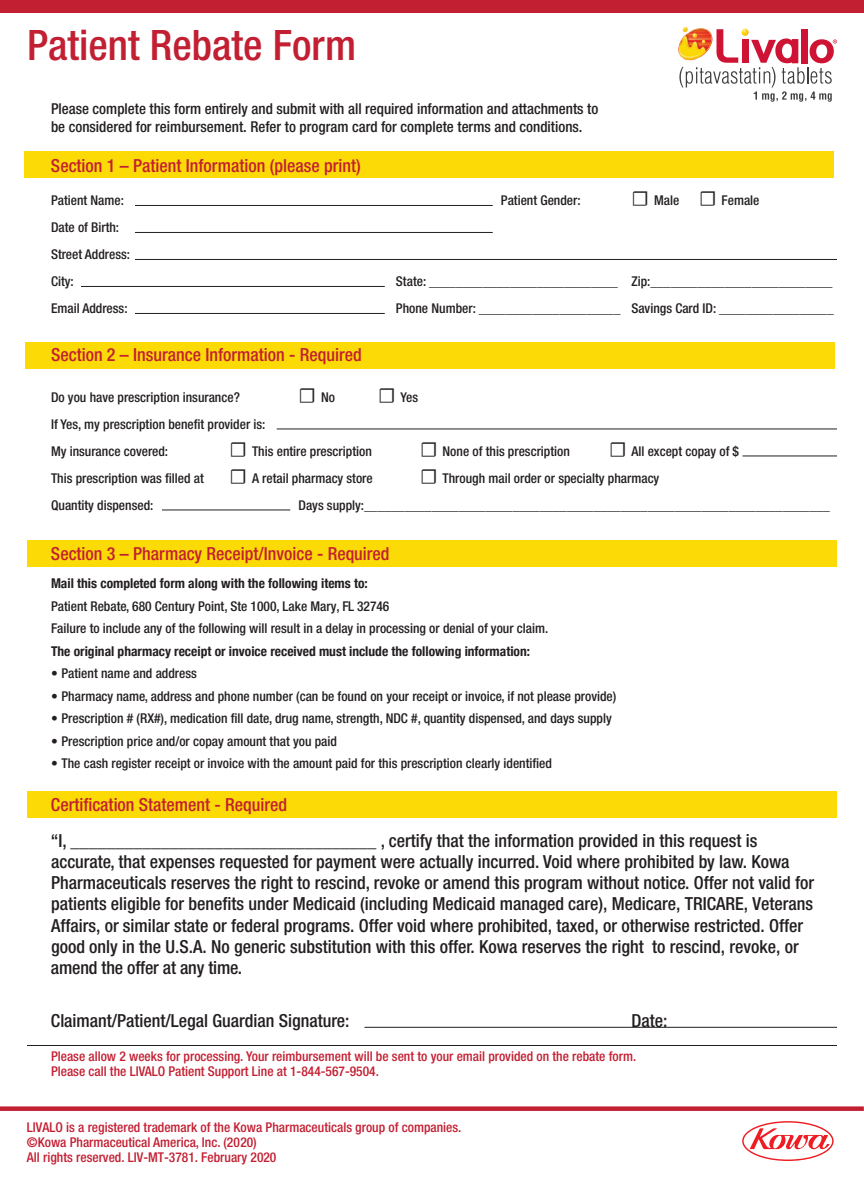
<style>
.page{position:relative;width:864px;height:1188px;background:#fff}
.page>*{position:absolute;margin:0;border:0;box-sizing:border-box;transform-origin:0 0}
.t1{font:500 condensed 42px "Helvetica Neue";color:#c31f32}
.t2{font:500 condensed 18px/21.3px "Helvetica Neue";color:#231f20}
.t3{font:500 condensed 18px "Helvetica Neue";color:#c31f32}
.t4{font:500 condensed 15px/18px "Helvetica Neue";color:#231f20}
.t5{font:500 condensed 13.5px/27px "Helvetica Neue";color:#231f20}
.t6{font:500 condensed 13.5px/15px "Helvetica Neue";color:#c31f32}
.t7{font:700 condensed 13.5px "Helvetica Neue";color:#231f20}
.s1{font-family:"Minion Pro";font-weight:400;font-stretch:normal;font-size:21px}
</style>
<div class="page">
<div style="left:0;top:0;width:864px;height:13px;background:#c31f32"></div>
<div style="left:0;top:1106px;width:864px;height:5px;background:#c31f32"></div>
<svg style="left:742px;top:1121px;width:92px;height:40px"></svg>
<div style="left:27px;top:791px;width:810px;height:27px;background:#fbda05"></div>
<div style="left:27px;top:540px;width:810px;height:27px;background:#fbda05"></div>
<div style="left:25px;top:342px;width:810px;height:27px;background:#fbda05"></div>
<div style="left:24px;top:151px;width:810px;height:27px;background:#fbda05"></div>
<hr style="left:135px;top:205px;width:358px;height:1px;background:#231f20">
<hr style="left:135px;top:232px;width:358px;height:1px;background:#231f20">
<hr style="left:135px;top:259px;width:702px;height:1px;background:#231f20">
<hr style="left:81px;top:286px;width:304px;height:1px;background:#231f20">
<hr style="left:135px;top:313px;width:250px;height:1px;background:#231f20">
<hr style="left:277px;top:429px;width:560px;height:1px;background:#231f20">
<hr style="left:742px;top:456px;width:95px;height:1px;background:#231f20">
<hr style="left:162px;top:510px;width:128px;height:1px;background:#231f20">
<hr style="left:364px;top:1027px;width:473px;height:1px;background:#231f20">
<hr style="left:27px;top:1045px;width:810px;height:1px;background:#231f20">
<img style="left:678px;top:27px;width:27px;height:26px">
<svg style="left:679px;top:29px;width:158px;height:73px"></svg>
<h1 class="t1" style="left:27px;top:20px;width:331px">Patient Rebate Form</h1>
<p class="t4" style="left:51px;top:99px;width:549px">Please complete this form entirely and submit with all required information and attachments to be considered for reimbursement. Refer to program card for complete terms and conditions.</p>
<h2 class="t3" style="left:51px;top:154px;width:311px">Section 1 – Patient Information (please print)</h2>
<p class="t5" style="left:51px;top:187px;width:74px">Patient Name:</p>
<p class="t5" style="left:501px;top:187px;width:81px">Patient Gender:</p>
<p class="t5" style="left:632px;top:187px;width:130px"><span class="s1">☐</span> Male <span class="s1">☐</span> Female</p>
<p class="t5" style="left:51px;top:214px;width:81px">Date of Birth:<br>Street Address:<br>City:</p>
<p class="t5" style="left:396px;top:268px;width:438px">State: ____________________________ Zip:___________________________</p>
<p class="t5" style="left:51px;top:295px;width:78px">Email Address:</p>
<p class="t5" style="left:396px;top:295px;width:439px">Phone Number: _____________________ Savings Card ID: _________________</p>
<h2 class="t3" style="left:51px;top:344px;width:312px">Section 2 – Insurance Information - Required</h2>
<p class="t5" style="left:51px;top:383px;width:190px">Do you have prescription insurance?</p>
<p class="t5" style="left:298px;top:383px;width:38px"><span class="s1">☐</span> No</p>
<p class="t5" style="left:378px;top:383px;width:42px"><span class="s1">☐</span> Yes</p>
<p class="t5" style="left:51px;top:410px;width:216px">If Yes, my prescription benefit provider is:<br>My insurance covered:</p>
<p class="t5" style="left:230px;top:437px;width:144px"><span class="s1">☐</span> This entire prescription</p>
<p class="t5" style="left:420px;top:437px;width:151px"><span class="s1">☐</span> None of this prescription</p>
<p class="t5" style="left:609px;top:437px;width:132px"><span class="s1">☐</span> All except copay of $</p>
<p class="t5" style="left:51px;top:464px;width:323px">This prescription was filled at <span class="s1">☐</span> A retail pharmacy store</p>
<p class="t5" style="left:420px;top:464px;width:241px"><span class="s1">☐</span> Through mail order or specialty pharmacy</p>
<p class="t5" style="left:51px;top:491px;width:104px">Quantity dispensed:</p>
<p class="t5" style="left:299px;top:491px;width:533px">Days supply:_____________________________________________________________________</p>
<h2 class="t3" style="left:51px;top:543px;width:340px">Section 3 – Pharmacy Receipt/Invoice - Required</h2>
<p class="t7" style="left:51px;top:572px;width:318px">Mail this completed form along with the following items to:</p>
<p class="t5" style="left:51px;top:595px;width:499px;line-height:22.5px">Patient Rebate, 680 Century Point, Ste 1000, Lake Mary, FL 32746<br>Failure to include any of the following will result in a delay in processing or denial of your claim.</p>
<p class="t7" style="left:51px;top:640px;width:481px">The original pharmacy receipt or invoice received must include the following information:</p>
<p class="t5" style="left:51px;top:660px;width:147px">• Patient name and address</p>
<p class="t5" style="left:51px;top:682px;width:567px">• Pharmacy name, address and phone number (can be found on your receipt or invoice, if not please provide)</p>
<p class="t5" style="left:51px;top:705px;width:562px">• Prescription # (RX#), medication fill date, drug name, strength, NDC #, quantity dispensed, and days supply</p>
<p class="t5" style="left:51px;top:727px;width:288px">• Prescription price and/or copay amount that you paid</p>
<p class="t5" style="left:51px;top:750px;width:503px">• The cash register receipt or invoice with the amount paid for this prescription clearly identified</p>
<h2 class="t3" style="left:51px;top:794px;width:238px">Certification Statement - Required</h2>
<p class="t2" style="left:51px;top:829px;width:765px">“I, __________________________________ , certify that the information provided in this request is accurate, that expenses requested for payment were actually incurred. Void where prohibited by law. Kowa Pharmaceuticals reserves the right to rescind, revoke or amend this program without notice. Offer not valid for patients eligible for benefits under Medicaid (including Medicaid managed care), Medicare, TRICARE, Veterans Affairs, or similar state or federal programs. Offer void where prohibited, taxed, or otherwise restricted. Offer good only in the U.S.A. No generic substitution with this offer. Kowa reserves the right to rescind, revoke, or amend the offer at any time.</p>
<h2 class="t2" style="left:51px;top:1010px;width:300px">Claimant/Patient/Legal Guardian Signature:</h2>
<h2 class="t2" style="left:631px;top:1010px;width:37px">Date:</h2>
<p class="t6" style="left:51px;top:1049px;width:587px">Please allow 2 weeks for processing. Your reimbursement will be sent to your email provided on the rebate form.<br>Please call the LIVALO Patient Support Line at 1-844-567-9504.</p>
<p class="t6" style="left:27px;top:1119px;width:436px">LIVALO is a registered trademark of the Kowa Pharmaceuticals group of companies. ©Kowa Pharmaceutical America, Inc. (2020)<br>All rights reserved. LIV-MT-3781. February 2020</p>
</div>
